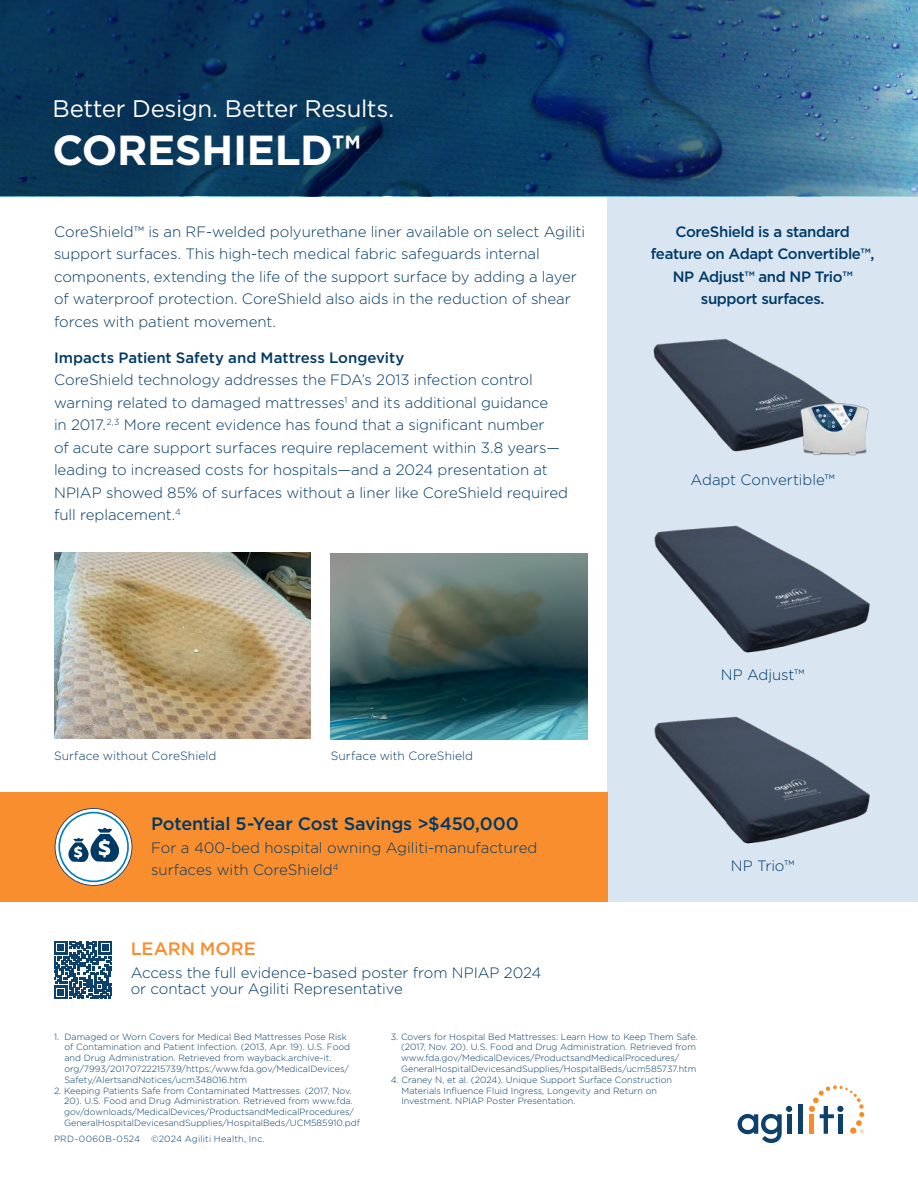
<style>
.page{position:relative;width:918px;height:1188px;background:#fff}
.page>*{position:absolute;margin:0;border:0;box-sizing:border-box;transform-origin:0 0}
.t1{font:700 42px "Gotham";letter-spacing:-.01em;color:#fff}
.t2{font:24px "Gotham";letter-spacing:-.015em;color:#fff}
.t3{font:500 18px "Gotham";letter-spacing:-.015em;color:#003966}
.t4{font:500 18px "Gotham";letter-spacing:-.005em;color:#f98e2f}
.t5{font:300 15px/22.5px "Gotham";letter-spacing:-.005em;color:#003966}
.t6{font:500 15px/22.5px "Gotham";letter-spacing:-.025em;color:#003966;text-align:center}
.t7{font:500 15px "Gotham";color:#003966}
.t8{font:300 12px "Gotham";letter-spacing:.01em;color:#003966}
.t9{font:300 9px/10.8px "Gotham";color:#003966}
.t10{font:300 9px "Gotham";letter-spacing:.025em;color:#003966}
</style>
<div class="page">
<div style="left:608px;top:197px;width:310px;height:705px;background:#d9e6f2"></div>
<div style="left:0;top:792px;width:608px;height:110px;background:#f98e2f"></div>
<svg style="left:0;top:0;width:918px;height:196px;background:#18476d"></svg>
<div style="left:798px;top:1104px;width:5px;height:30px;background:#0d416b"></div>
<svg style="left:738px;top:1106px;width:54px;height:37px"></svg>
<svg style="left:809px;top:1085px;width:55px;height:49px"></svg>
<svg style="left:54px;top:941px;width:58px;height:58px"></svg>
<img style="left:653px;top:338px;width:216px;height:118px">
<img style="left:654px;top:525px;width:216px;height:128px">
<img style="left:654px;top:716px;width:216px;height:128px">
<img style="left:331px;top:554px;width:256px;height:185px">
<img style="left:54px;top:552px;width:256px;height:186px">
<svg style="left:55px;top:808px;width:77px;height:78px"></svg>
<h2 class="t2" style="left:52px;top:94px;width:343px">Better Design. Better Results.</h2>
<h1 class="t1" style="left:52px;top:122px;width:310px">CORESHIELD™</h1>
<p class="t5" style="left:54px;top:220px;width:533px">CoreShield™ is an RF-welded polyurethane liner available on select Agiliti support surfaces. This high-tech medical fabric safeguards internal components, extending the life of the support surface by adding a layer of waterproof protection. CoreShield also aids in the reduction of shear forces with patient movement.</p>
<h3 class="t7" style="left:54px;top:348px;width:352px">Impacts Patient Safety and Mattress Longevity</h3>
<p class="t5" style="left:54px;top:368px;width:516px">CoreShield technology addresses the FDA’s 2013 infection control warning related to damaged mattresses<sup>1</sup> and its additional guidance<br>in 2017.<sup>2,3</sup> More recent evidence has found that a significant number<br>of acute care support surfaces require replacement within 3.8 years— leading to increased costs for hospitals—and a 2024 presentation at NPIAP showed 85% of surfaces without a liner like CoreShield required full replacement.<sup>4</sup></p>
<h3 class="t8" style="left:54px;top:748px;width:164px">Surface without CoreShield</h3>
<h3 class="t8" style="left:331px;top:748px;width:144px">Surface with CoreShield</h3>
<h3 class="t3" style="left:151px;top:812px;width:369px">Potential 5-Year Cost Savings &gt;$450,000</h3>
<h3 class="t5" style="left:151px;top:836px;width:388px">For a 400-bed hospital owning Agiliti-manufactured surfaces with CoreShield<sup>4</sup></h3>
<h3 class="t6" style="left:651px;top:220px;width:225px">CoreShield is a standard feature on Adapt Convertible™,<br>NP Adjust™ and NP Trio™ support surfaces.</h3>
<h3 class="t5" style="left:691px;top:468px;width:146px">Adapt Convertible™</h3>
<h3 class="t5" style="left:721px;top:663px;width:85px">NP Adjust™</h3>
<h3 class="t5" style="left:731px;top:854px;width:65px">NP Trio™</h3>
<h3 class="t4" style="left:131px;top:937px;width:127px">LEARN MORE</h3>
<h3 class="t5" style="left:131px;top:964px;width:412px;line-height:16.5px">Access the full evidence-based poster from NPIAP 2024 or contact your Agiliti Representative</h3>
<p class="t9" style="left:64px;top:1031px;width:287px;text-indent:-10px">1. Damaged or Worn Covers for Medical Bed Mattresses Pose Risk of Contamination and Patient Infection. (2013, Apr. 19). U.S. Food and Drug Administration. Retrieved from wayback.archive-it. org/7993/20170722215739/https:/www.fda.gov/MedicalDevices/ Safety/AlertsandNotices/ucm348016.htm</p>
<p class="t9" style="left:64px;top:1085px;width:297px;text-indent:-10px">2. Keeping Patients Safe from Contaminated Mattresses. (2017, Nov.<br>20). U.S. Food and Drug Administration. Retrieved from www.fda. gov/downloads/MedicalDevices/ProductsandMedicalProcedures/ GeneralHospitalDevicesandSupplies/HospitalBeds/UCM585910.pdf</p>
<p class="t9" style="left:401px;top:1031px;width:298px;text-indent:-10px">3. Covers for Hospital Bed Mattresses: Learn How to Keep Them Safe. (2017, Nov. 20). U.S. Food and Drug Administration. Retrieved from www.fda.gov/MedicalDevices/ProductsandMedicalProcedures/ GeneralHospitalDevicesandSupplies/HospitalBeds/ucm585737.htm</p>
<p class="t9" style="left:402px;top:1074px;width:272px;text-indent:-11px">4. Craney N, et al. (2024). Unique Support Surface Construction<br>Materials Influence Fluid Ingress, Longevity and Return on<br>Investment. NPIAP Poster Presentation.</p>
<p class="t10" style="left:54px;top:1133px;width:212px">PRD-0060B-0524 ©2024 Agiliti Health, Inc.</p>
</div>
